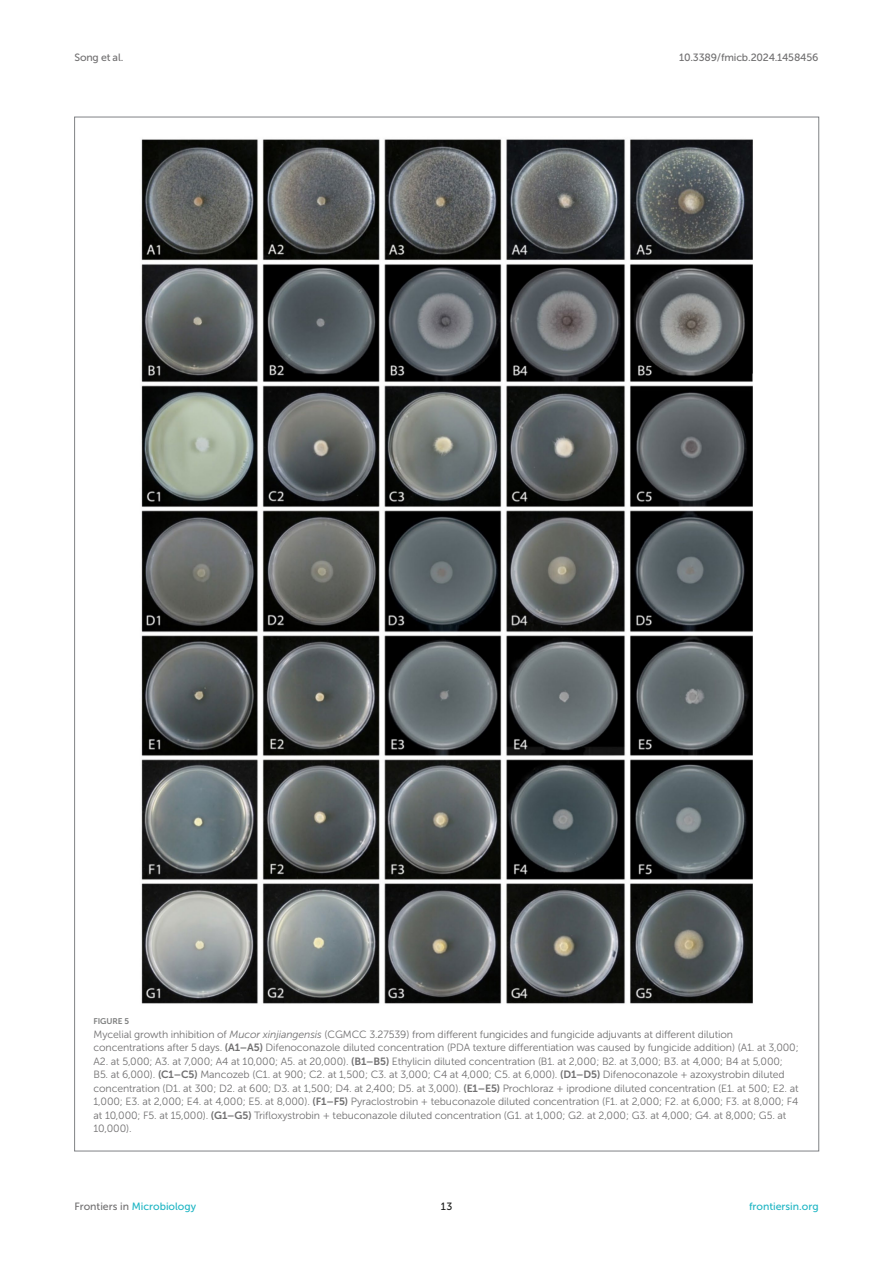
<style>
.page{position:relative;width:893px;height:1263px;background:#fff}
.page>*{position:absolute;margin:0;border:0;box-sizing:border-box;transform-origin:0 0}
.FIG_LEG{font:10.5px/13.5px "Museo Sans 300";letter-spacing:-.01em;color:#706f70}
.t1{font:10.5px "Museo Sans 500";color:#1db5c3}
.t2{font:10.5px "Museo Sans 500";letter-spacing:-.015em;color:#706f70}
.t3{font:10.5px "Museo Sans 500";color:#1b1c1b}
.FIG_HD{font:8.25px "Museo Sans 700";letter-spacing:-.01em;color:#7e7f7f}
.s1{font-style:italic}
.s2{font-family:"Museo Sans 700"}
.s3{color:#706f70}
</style>
<div class="page">
<img style="left:141px;top:139px;width:612px;height:865px">
<p class="t2" style="left:74px;top:51px;width:50px">Song et al.</p>
<p class="t2" style="left:679px;top:51px;width:141px">10.3389/fmicb.2024.1458456</p>
<p class="FIG_HD" style="left:94px;top:1017px;width:37px">FIGURE 5</p>
<p class="FIG_LEG" style="left:94px;top:1027px;width:707px">Mycelial growth inhibition of <span class="s1">Mucor xinjiangensis</span> (CGMCC 3.27539) from different fungicides and fungicide adjuvants at different dilution concentrations after 5 days. <span class="s2">(A1–A5)</span> Difenoconazole diluted concentration (PDA texture differentiation was caused by fungicide addition) (A1. at 3,000; A2. at 5,000; A3. at 7,000; A4 at 10,000; A5. at 20,000). <span class="s2">(B1–B5)</span> Ethylicin diluted concentration (B1. at 2,000; B2. at 3,000; B3. at 4,000; B4 at 5,000; B5. at 6,000). <span class="s2">(C1–C5)</span> Mancozeb (C1. at 900; C2. at 1,500; C3. at 3,000; C4 at 4,000; C5. at 6,000). <span class="s2">(D1–D5)</span> Difenoconazole + azoxystrobin diluted concentration (D1. at 300; D2. at 600; D3. at 1,500; D4. at 2,400; D5. at 3,000). <span class="s2">(E1–E5)</span> Prochloraz + iprodione diluted concentration (E1. at 500; E2. at 1,000; E3. at 2,000; E4. at 4,000; E5. at 8,000). <span class="s2">(F1–F5)</span> Pyraclostrobin + tebuconazole diluted concentration (F1. at 2,000; F2. at 6,000; F3. at 8,000; F4 at 10,000; F5. at 15,000). <span class="s2">(G1–G5)</span> Trifloxystrobin + tebuconazole diluted concentration (G1. at 1,000; G2. at 2,000; G3. at 4,000; G4. at 8,000; G5. at 10,000).</p>
<p class="t1" style="left:74px;top:1200px;width:123px"><span class="s3">Frontiers in</span> Microbiology</p>
<p class="t3" style="left:441px;top:1200px;width:13px">13</p>
<p class="t1" style="left:749px;top:1200px;width:71px">frontiersin.org</p>
</div>
